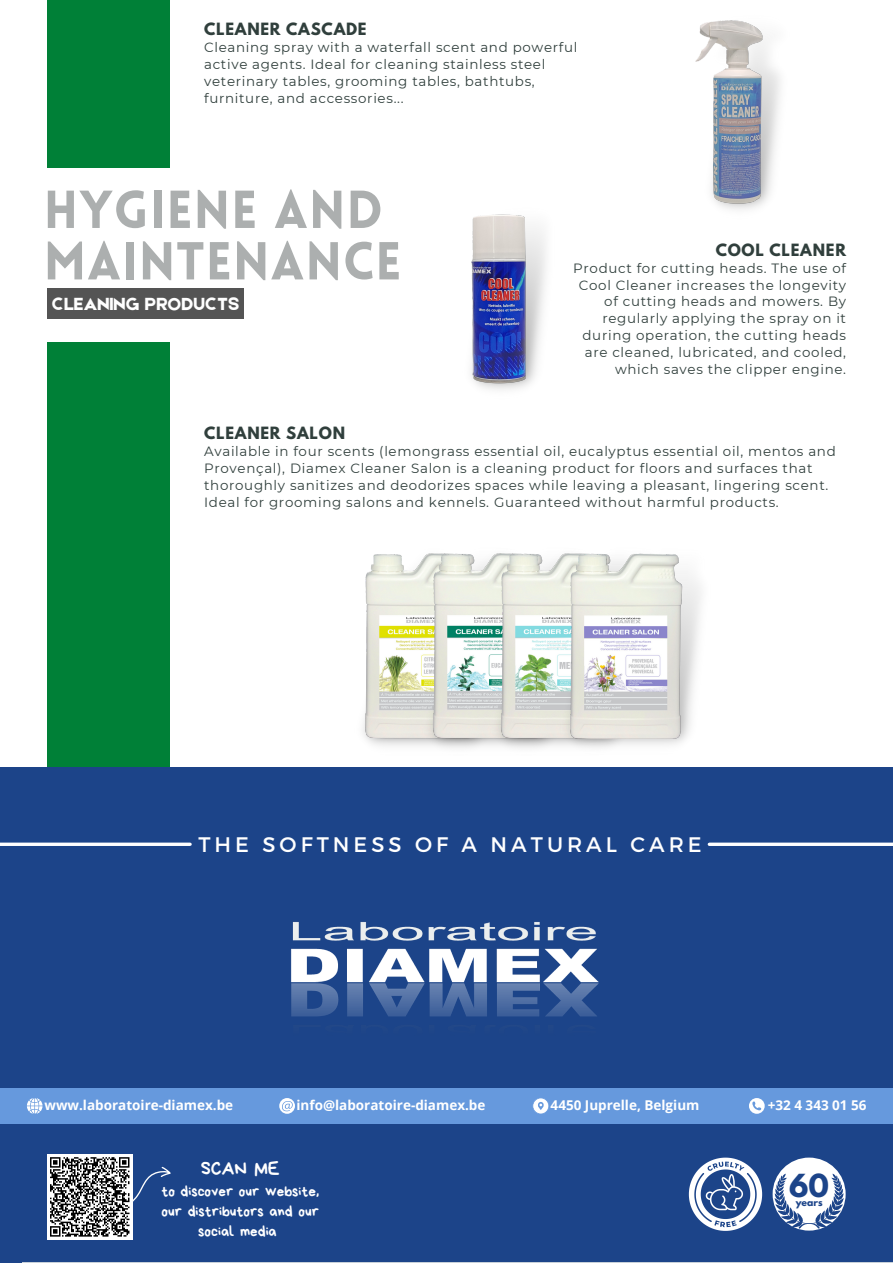
<style>
.page{position:relative;width:893px;height:1264px;background:#fff}
.page>*{position:absolute;margin:0;border:0;box-sizing:border-box;transform-origin:0 0}
.t1{font:900 52.2px/51.4px "Lovelo";letter-spacing:.015em;color:#acafaf}
.t2{font:700 28.2px "League Spartan";color:#1c4489}
.t3{font:21px "Montserrat";letter-spacing:.19em;color:#fff}
.t4{font:19.95px "Bryndan Write";color:#fff}
.t5{font:18.75px "Etna";letter-spacing:.015em;color:#fff}
.t6{font:15px/20px "Bryndan Write";color:#fff;text-align:center}
.t7{font:700 15px "League Spartan";letter-spacing:.05em;color:#303f3c}
.t8{font:700 13.5px "Open Sans";color:#fff}
.t9{font:13.35px/16.8px "Montserrat";letter-spacing:.05em;color:#303f3c}
.t10{font:700 9.15px "League Spartan";color:#1c4489}
</style>
<div class="page">
<div style="left:47px;top:342px;width:122px;height:454px;background:#008037"></div>
<div style="left:0;top:767px;width:892px;height:495px;background:#1c4489"></div>
<div style="left:47px;top:0;width:122px;height:168px;background:#008037"></div>
<div style="left:47px;top:288px;width:197px;height:30px;background:#545454"></div>
<img style="left:695px;top:20px;width:85px;height:190px">
<img style="left:471px;top:214px;width:75px;height:176px">
<img style="left:291px;top:921px;width:308px;height:96px">
<div style="left:0;top:1087px;width:892px;height:36px;background:#69d"></div>
<svg style="left:27px;top:1098px;width:16px;height:15px"></svg>
<svg style="left:749px;top:1098px;width:15px;height:15px"></svg>
<svg style="left:279px;top:1098px;width:16px;height:15px"></svg>
<svg style="left:532px;top:1098px;width:17px;height:16px"></svg>
<img style="left:363px;top:554px;width:60px;height:192px">
<img style="left:423px;top:553px;width:68px;height:195px">
<img style="left:491px;top:553px;width:69px;height:195px">
<img style="left:560px;top:553px;width:141px;height:195px">
<svg style="left:688px;top:1157px;width:74px;height:73px"></svg>
<div style="left:772px;top:1157px;width:73px;height:73px;background:#fff;border-radius:50%"></div>
<svg style="left:774px;top:1173px;width:69px;height:55px"></svg>
<svg style="left:709px;top:842px;width:183px;height:4px"></svg>
<svg style="left:0;top:842px;width:190px;height:4px"></svg>
<hr style="left:22px;top:1261px;width:870px;height:1px;background:#c7d0d8">
<div style="left:47px;top:1154px;width:85px;height:85px;background:#fff"></div>
<svg style="left:50px;top:1156px;width:120px;height:81px"></svg>
<p class="t7" style="left:204px;top:22px;width:164px">CLEANER CASCADE</p>
<p class="t9" style="left:204px;top:39px;width:375px">Cleaning spray with a waterfall scent and powerful active agents. Ideal for cleaning stainless steel veterinary tables, grooming tables, bathtubs, furniture, and accessories...</p>
<h1 class="t1" style="left:44px;top:189px;width:359px">HYGIENE AND<br>MAINTENANCE</h1>
<h3 class="t5" style="left:52px;top:290px;width:189px">CLEANING PRODUCTS</h3>
<p class="t7" style="left:715px;top:242px;width:132px">COOL CLEANER</p>
<p class="t9" style="left:573px;top:260px;width:274px;text-align:right">Product for cutting heads. The use of Cool Cleaner increases the longevity of cutting heads and mowers. By regularly applying the spray on it during operation, the cutting heads are cleaned, lubricated, and cooled, which saves the clipper engine.</p>
<p class="t7" style="left:204px;top:425px;width:142px">CLEANER SALON</p>
<p class="t9" style="left:204px;top:443px;width:633px">Available in four scents (lemongrass essential oil, eucalyptus essential oil, mentos and Provençal), Diamex Cleaner Salon is a cleaning product for floors and surfaces that thoroughly sanitizes and deodorizes spaces while leaving a pleasant, lingering scent.<br>Ideal for grooming salons and kennels. Guaranteed without harmful products.</p>
<h3 class="t3" style="left:198px;top:831px;width:504px">THE SOFTNESS OF A NATURAL CARE</h3>
<p class="t8" style="left:44px;top:1095px;width:190px">www.laboratoire-diamex.be</p>
<p class="t8" style="left:296px;top:1095px;width:190px">info@laboratoire-diamex.be</p>
<p class="t8" style="left:550px;top:1095px;width:150px">4450 Juprelle, Belgium</p>
<p class="t8" style="left:767px;top:1095px;width:100px">+32 4 343 01 56</p>
<h3 class="t4" style="left:201px;top:1157px;width:81px">SCAN ME</h3>
<p class="t6" style="left:161px;top:1181px;width:159px">to discover our website, our distributors and our social media</p>
<h2 class="t2" style="left:789px;top:1172px;width:41px">60</h2>
<p class="t10" style="left:795px;top:1197px;width:28px">years</p>
</div>
